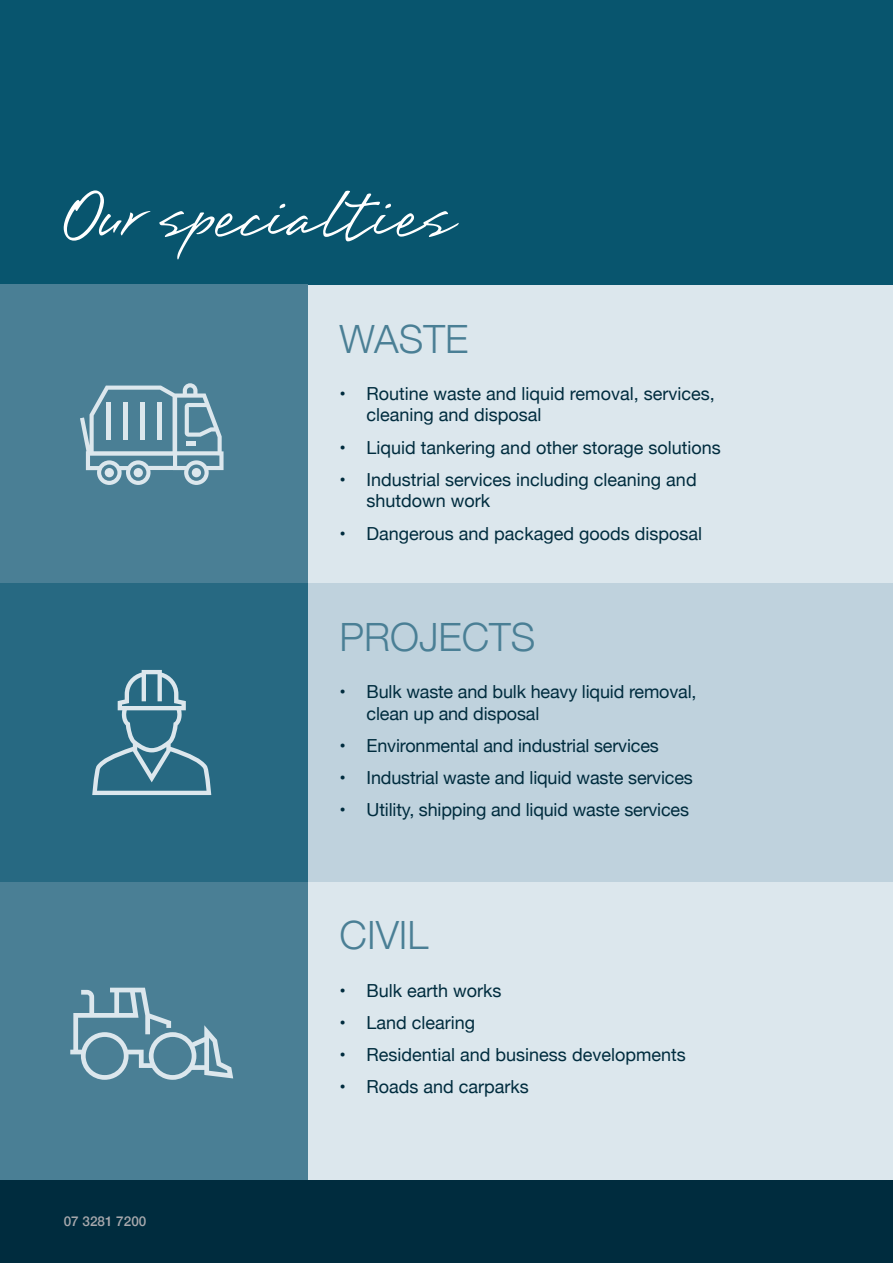
<style>
.page{position:relative;width:893px;height:1263px;background:#fff}
.page>*{position:absolute;margin:0;border:0;box-sizing:border-box;transform-origin:0 0}
.t1{font:81.75px "Brisa";color:#fff}
.t2{font:300 39px "Helvetica Neue";color:#4a7f95}
.t3{font:18px/21.6px "Helvetica Neue";color:#002c3e}
.t4{font:500 13.5px "Helvetica Neue";color:#a8a9ad}
</style>
<div class="page">
<div style="left:0;top:285px;width:893px;height:298px;background:#dce7ed"></div>
<div style="left:0;top:882px;width:893px;height:298px;background:#dce7ed"></div>
<div style="left:0;top:0;width:893px;height:285px;background:#08556e"></div>
<div style="left:0;top:1180px;width:893px;height:83px;background:#002c3e"></div>
<div style="left:0;top:583px;width:893px;height:299px;background:#bfd2dd"></div>
<div style="left:0;top:285px;width:308px;height:895px;background:#4a7f95"></div>
<svg style="left:80px;top:383px;width:144px;height:102px"></svg>
<div style="left:192px;top:468px;width:9px;height:9px;background:#dce7ed;border-radius:50%"></div>
<div style="left:134px;top:468px;width:9px;height:9px;background:#dce7ed;border-radius:50%"></div>
<div style="left:105px;top:468px;width:9px;height:9px;background:#dce7ed;border-radius:50%"></div>
<div style="left:187px;top:441px;width:9px;height:5px;background:#dce7ed"></div>
<hr style="left:157px;top:402px;width:4px;height:38px;background:#dce7ed">
<div style="left:140px;top:402px;width:5px;height:38px;background:#dce7ed"></div>
<hr style="left:124px;top:402px;width:4px;height:38px;background:#dce7ed">
<hr style="left:107px;top:402px;width:4px;height:38px;background:#dce7ed">
<svg style="left:70px;top:988px;width:163px;height:92px"></svg>
<div style="left:0;top:583px;width:308px;height:299px;background:#276982"></div>
<svg style="left:92px;top:670px;width:119px;height:125px"></svg>
<h1 class="t1" style="left:64px;top:177px;width:391px">Our specialties</h1>
<h2 class="t2" style="left:340px;top:315px;width:130px">WASTE</h2>
<p class="t3" style="left:367px;top:382px;width:350px;text-indent:-27px">• Routine waste and liquid removal, services, cleaning and disposal</p>
<p class="t3" style="left:340px;top:436px;width:383px">• Liquid tankering and other storage solutions</p>
<p class="t3" style="left:367px;top:468px;width:332px;text-indent:-27px">• Industrial services including cleaning and shutdown work</p>
<p class="t3" style="left:340px;top:522px;width:364px">• Dangerous and packaged goods disposal</p>
<h2 class="t2" style="left:340px;top:613px;width:197px">PROJECTS</h2>
<p class="t3" style="left:367px;top:681px;width:331px;text-indent:-27px">• Bulk waste and bulk heavy liquid removal, clean up and disposal</p>
<p class="t3" style="left:340px;top:734px;width:321px">• Environmental and industrial services</p>
<p class="t3" style="left:340px;top:767px;width:355px">• Industrial waste and liquid waste services</p>
<p class="t3" style="left:340px;top:799px;width:351px">• Utility, shipping and liquid waste services</p>
<p class="t4" style="left:64px;top:1212px;width:84px">07 3281 7200</p>
<h2 class="t2" style="left:340px;top:912px;width:90px">CIVIL</h2>
<p class="t3" style="left:340px;top:979px;width:163px">• Bulk earth works</p>
<p class="t3" style="left:340px;top:1011px;width:137px">• Land clearing</p>
<p class="t3" style="left:340px;top:1043px;width:348px">• Residential and business developments</p>
<p class="t3" style="left:340px;top:1076px;width:191px">• Roads and carparks</p>
</div>
